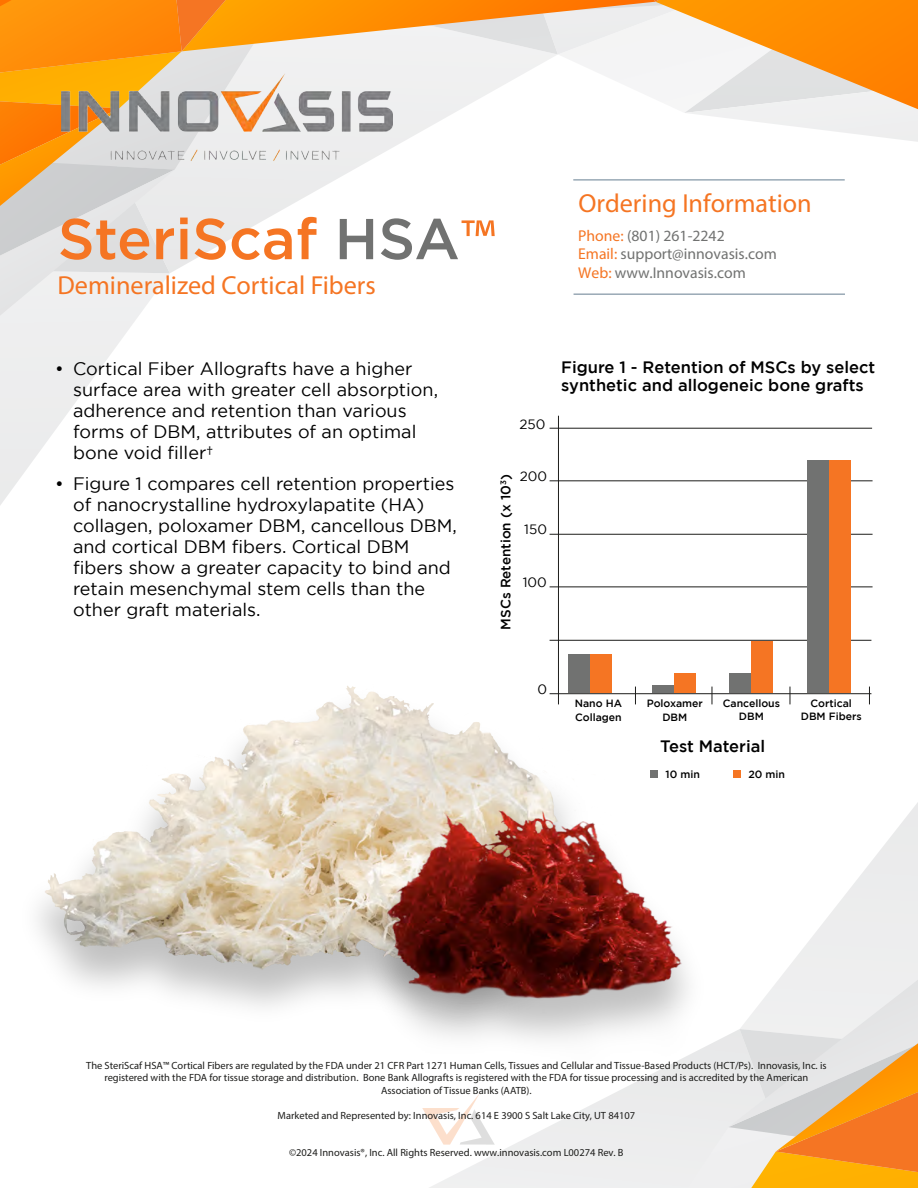
<style>
.page{position:relative;width:918px;height:1188px;background:#fff}
.page>*{position:absolute;margin:0;border:0;box-sizing:border-box;transform-origin:0 0}
.t1{font:500 57.45px "Gotham";color:#f57523}
.t2{font:26.1px "Myriad Pro";color:#f57523}
.t3{font:18px/21px "Gotham";color:#000}
.t4{font:500 16.5px/18px "Gotham";color:#000}
.t5{font:15.75px/18.8px "Myriad Pro";color:#717271}
.t6{font:500 13.5px "Gotham";color:#000}
.t7{font:13.5px "Gotham";color:#000}
.t8{font:10.5px/12.6px "Myriad Pro";color:#1d1d1b;text-align:center}
.t9{font:500 10.5px/13.5px "Gotham";color:#000;text-align:center}
.s1{color:#717271}
.s2{font-family:"Myriad Pro";font-weight:400}
.s3{color:#f57523}
</style>
<div class="page">
<img style="left:37px;top:533px;width:720px;height:468px">
<svg style="left:0;top:316px;width:170px;height:218px"></svg>
<svg style="left:0;top:0;width:918px;height:316px"></svg>
<svg style="left:813px;top:802px;width:105px;height:178px"></svg>
<svg style="left:429px;top:1096px;width:258px;height:92px"></svg>
<svg style="left:687px;top:980px;width:231px;height:208px;background:#edc595"></svg>
<svg style="left:422px;top:1096px;width:73px;height:49px"></svg>
<hr style="left:558px;top:416px;width:1px;height:288px;background:#1d1d1b">
<hr style="left:550px;top:428px;width:322px;height:1px;background:#1d1d1b">
<hr style="left:550px;top:480px;width:323px;height:1px;background:#1d1d1b">
<hr style="left:550px;top:534px;width:323px;height:1px;background:#1d1d1b">
<hr style="left:550px;top:587px;width:323px;height:1px;background:#1d1d1b">
<hr style="left:550px;top:640px;width:321px;height:1px;background:#1d1d1b">
<hr style="left:550px;top:693px;width:321px;height:1px;background:#1d1d1b">
<svg style="left:869px;top:687px;width:1px;height:17px"></svg>
<svg style="left:790px;top:687px;width:1px;height:17px"></svg>
<svg style="left:635px;top:687px;width:1px;height:17px"></svg>
<svg style="left:712px;top:687px;width:1px;height:17px"></svg>
<div style="left:568px;top:655px;width:22px;height:38px;background:#717271"></div>
<div style="left:590px;top:655px;width:22px;height:38px;background:#f57523"></div>
<div style="left:807px;top:461px;width:22px;height:232px;background:#717271"></div>
<div style="left:829px;top:461px;width:22px;height:232px;background:#f57523"></div>
<div style="left:729px;top:674px;width:22px;height:19px;background:#717271"></div>
<div style="left:751px;top:641px;width:22px;height:52px;background:#f57523"></div>
<div style="left:652px;top:686px;width:22px;height:7px;background:#717271"></div>
<div style="left:674px;top:674px;width:22px;height:19px;background:#f57523"></div>
<img style="left:477px;top:1075px;width:246px;height:21px">
<img style="left:220px;top:739px;width:593px;height:336px">
<hr style="left:573px;top:180px;width:272px;height:1px;background:#667e91">
<hr style="left:574px;top:294px;width:271px;height:1px;background:#667e91">
<img style="left:61px;top:73px;width:332px;height:90px">
<h1 class="t1" style="left:58px;top:206px;width:439px">SteriScaf <span class="s1">HSA</span><span class="s2">™</span></h1>
<h2 class="t2" style="left:57px;top:269px;width:320px">Demineralized Cortical Fibers</h2>
<h2 class="t2" style="left:579px;top:187px;width:235px">Ordering Information</h2>
<h3 class="t5" style="left:578px;top:226px;width:200px"><span class="s3">Phone:</span> (801) 261-2242<br><span class="s3">Email:</span> support@innovasis.com<br><span class="s3">Web:</span> www.Innovasis.com</h3>
<h3 class="t3" style="left:73px;top:358px;width:367px;text-indent:-18px">• Cortical Fiber Allografts have a higher surface area with greater cell absorption, adherence and retention than various forms of DBM, attributes of an optimal bone void filler†</h3>
<p class="t3" style="left:73px;top:473px;width:385px;text-indent:-18px">• Figure 1 compares cell retention properties of nanocrystalline hydroxylapatite (HA) collagen, poloxamer DBM, cancellous DBM, and cortical DBM fibers. Cortical DBM fibers show a greater capacity to bind and retain mesenchymal stem cells than the other graft materials.</p>
<p class="t7" style="left:520px;top:416px;width:28px">250</p>
<h3 class="t4" style="left:561px;top:358px;width:316px">Figure 1 - Retention of MSCs by select synthetic and allogeneic bone grafts</h3>
<p class="t6" style="left:498px;top:630px;width:157px;rotate:-90deg">MSCs Retention (x 10<sup>3</sup>)</p>
<p class="t7" style="left:520px;top:469px;width:29px">200</p>
<p class="t7" style="left:524px;top:522px;width:24px">150</p>
<p class="t7" style="left:523px;top:575px;width:26px">100</p>
<p class="t7" style="left:538px;top:682px;width:11px">0</p>
<p class="t9" style="left:575px;top:696px;width:49px;text-align:left">Nano HA<br>Collagen</p>
<p class="t9" style="left:647px;top:696px;width:58px">Poloxamer<br>DBM</p>
<p class="t9" style="left:723px;top:696px;width:59px">Cancellous<br>DBM</p>
<p class="t9" style="left:801px;top:696px;width:62px">Cortical<br>DBM Fibers</p>
<h3 class="t4" style="left:660px;top:737px;width:106px">Test Material</h3>
<p class="t9" style="left:666px;top:767px;width:36px">10 min</p>
<p class="t9" style="left:748px;top:768px;width:38px">20 min</p>
<p class="t8" style="left:86px;top:1059px;width:742px">The SteriScaf HSA™ Cortical Fibers are regulated by the FDA under 21 CFR Part 1271 Human Cells, Tissues and Cellular and Tissue-Based Products (HCT/Ps). Innovasis, Inc. is registered with the FDA for tissue storage and distribution. Bone Bank Allografts is registered with the FDA for tissue processing and is accredited by the American<br>Association of Tissue Banks (AATB).</p>
<p class="t8" style="left:278px;top:1109px;width:359px">Marketed and Represented by: Innovasis, Inc. 614 E 3900 S Salt Lake City, UT 84107</p>
<p class="t8" style="left:289px;top:1146px;width:336px">©2024 Innovasis®, Inc. All Rights Reserved. www.innovasis.com L00274 Rev. B</p>
</div>
